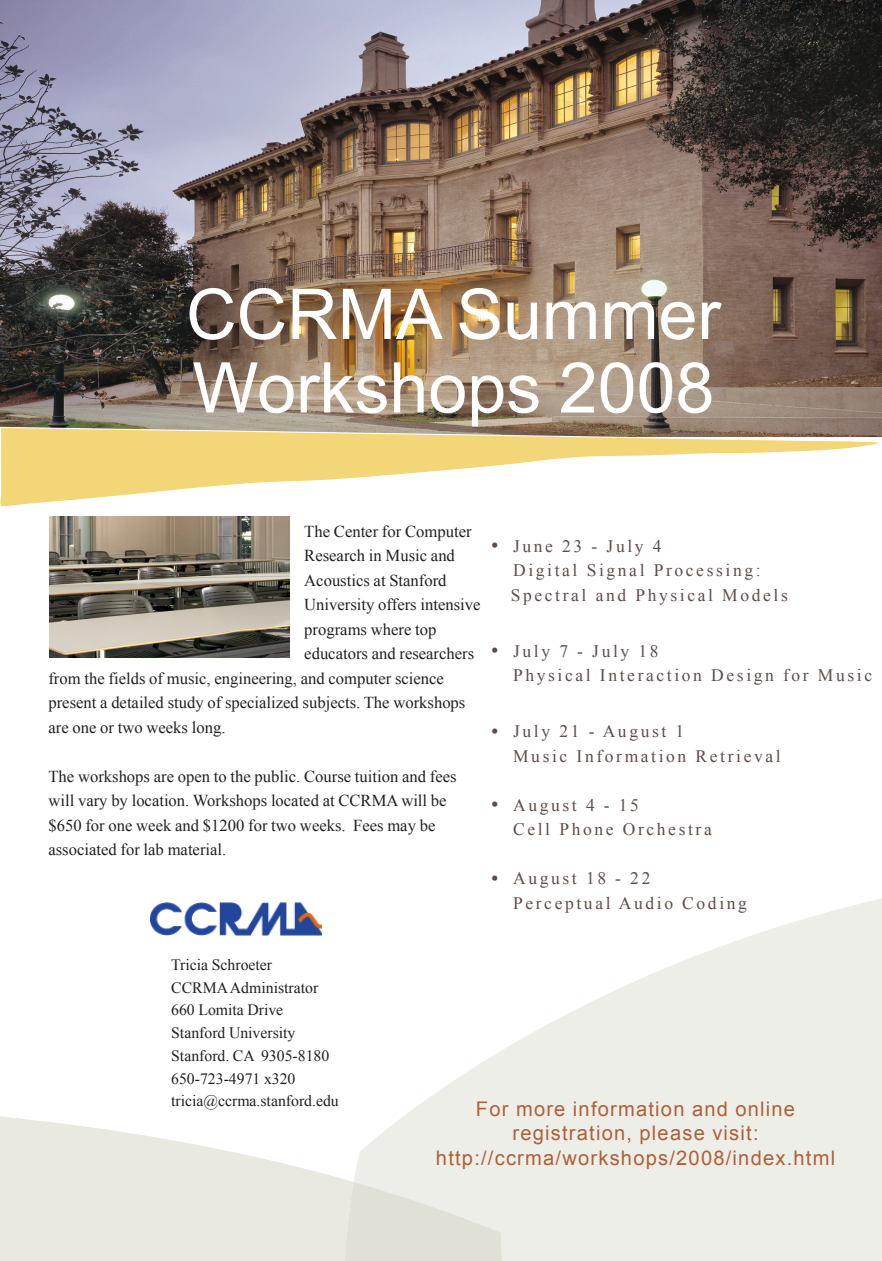
<style>
.page{position:relative;width:882px;height:1261px;background:#fff}
.page>*{position:absolute;margin:0;border:0;box-sizing:border-box;transform-origin:0 0}
.t1{font:70px/73.5px "Arial";color:#fff}
.t2{font:20.12px/24.3px "Arial";letter-spacing:.06em;color:#af6037;text-align:center}
.t3{font:17.5px "Times New Roman";letter-spacing:.15em;color:#604c48}
.t4{font:16.62px/24.5px "Times New Roman";color:#231f20}
.t5{font:15.75px "Times New Roman";color:#231f20}
.s1{font-size:21px}
</style>
<div class="page">
<img style="left:0;top:0;width:882px;height:425px">
<svg style="left:354px;top:898px;width:528px;height:362px;fill:#eeeee9"></svg>
<svg style="left:0;top:1116px;width:349px;height:144px;fill:#e9e9df"></svg>
<svg style="left:338px;top:1181px;width:169px;height:79px;background:#e4e4dd"></svg>
<img style="left:151px;top:902px;width:171px;height:32px">
<svg style="left:0;top:425px;width:882px;height:97px"></svg>
<img style="left:50px;top:516px;width:240px;height:141px">
<p class="t1" style="left:186px;top:277px;width:536px">CCRMA Summer<br>Workshops 2008</p>
<p class="t4" style="left:304px;top:518px;width:169px">The Center for Computer</p>
<p class="t4" style="left:304px;top:543px;width:152px">Research in Music and</p>
<p class="t4" style="left:304px;top:567px;width:144px">Acoustics at Stanford</p>
<p class="t4" style="left:304px;top:592px;width:178px">University offers intensive</p>
<p class="t4" style="left:304px;top:616px;width:134px">programs where top</p>
<p class="t4" style="left:304px;top:641px;width:171px">educators and researchers</p>
<p class="t4" style="left:48px;top:665px;width:397px">from the fields of music, engineering, and computer science</p>
<p class="t4" style="left:48px;top:690px;width:418px">present a detailed study of specialized subjects. The workshops</p>
<p class="t4" style="left:48px;top:714px;width:179px">are one or two weeks long.</p>
<p class="t4" style="left:48px;top:763px;width:410px">The workshops are open to the public. Course tuition and fees will vary by location. Workshops located at CCRMA will be $650 for one week and $1200 for two weeks. Fees may be associated for lab material.</p>
<p class="t3" style="left:491px;top:535px;width:172px"><span class="s1">•</span> June 23 - July 4</p>
<p class="t3" style="left:513px;top:560px;width:249px">Digital Signal Processing:</p>
<p class="t3" style="left:511px;top:584px;width:279px">Spectral and Physical Models</p>
<p class="t3" style="left:491px;top:640px;width:169px"><span class="s1">•</span> July 7 - July 18</p>
<p class="t3" style="left:513px;top:665px;width:361px">Physical Interaction Design for Music</p>
<p class="t3" style="left:491px;top:721px;width:195px"><span class="s1">•</span> July 21 - August 1</p>
<p class="t3" style="left:513px;top:745px;width:269px">Music Information Retrieval</p>
<p class="t3" style="left:491px;top:794px;width:150px"><span class="s1">•</span> August 4 - 15</p>
<p class="t3" style="left:513px;top:819px;width:200px">Cell Phone Orchestra</p>
<p class="t3" style="left:491px;top:868px;width:161px"><span class="s1">•</span> August 18 - 22</p>
<p class="t3" style="left:513px;top:892px;width:235px">Perceptual Audio Coding</p>
<p class="t5" style="left:171px;top:955px;width:102px">Tricia Schroeter</p>
<p class="t5" style="left:171px;top:977px;width:149px">CCRMA Administrator</p>
<p class="t5" style="left:171px;top:1000px;width:114px">660 Lomita Drive</p>
<p class="t5" style="left:171px;top:1023px;width:126px">Stanford University</p>
<p class="t5" style="left:171px;top:1046px;width:160px">Stanford. CA 9305-8180</p>
<p class="t5" style="left:171px;top:1068px;width:126px">650-723-4971 x320</p>
<p class="t5" style="left:171px;top:1091px;width:169px">tricia@ccrma.stanford.edu</p>
<p class="t2" style="left:476px;top:1096px;width:321px">For more information and online registration, please visit:</p>
<p class="t2" style="left:436px;top:1144px;width:401px">http://ccrma/workshops/2008/index.html</p>
</div>
